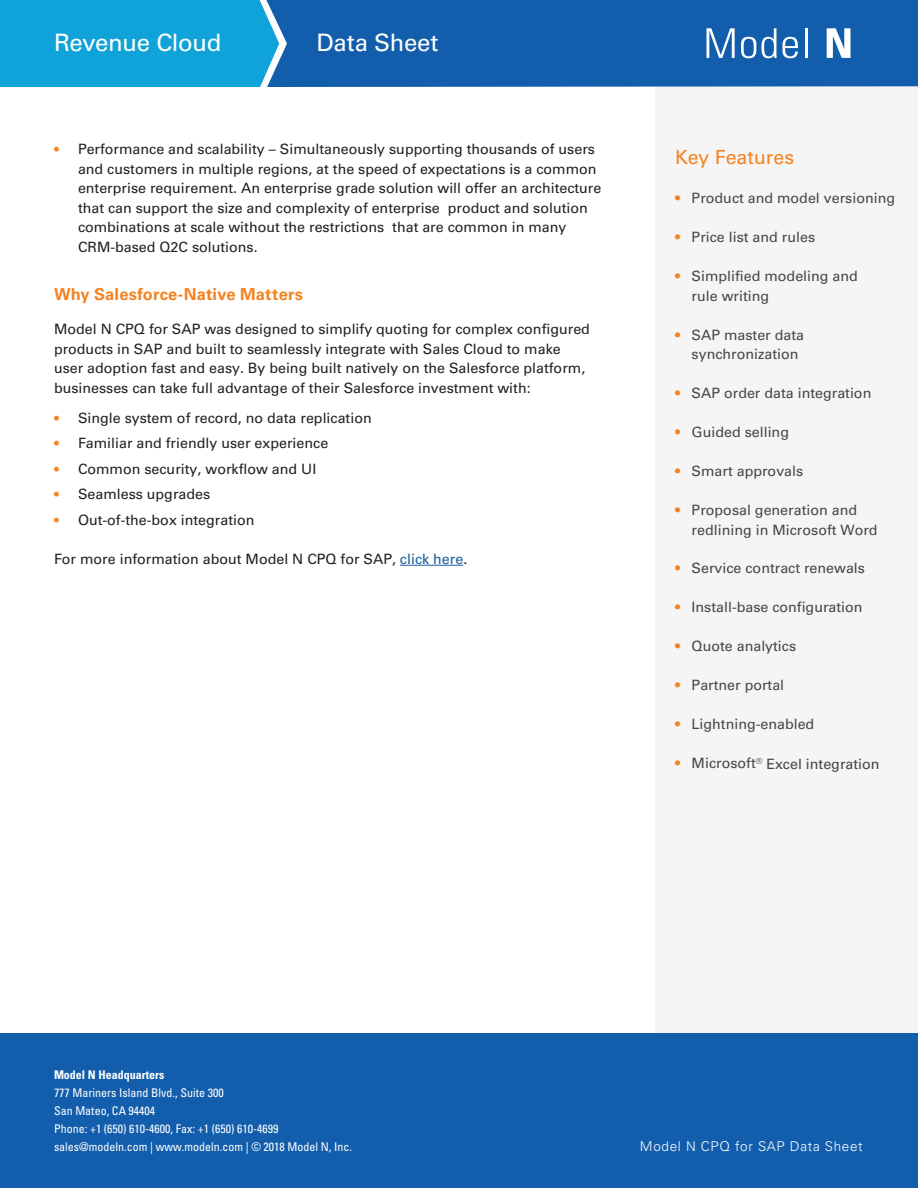
<style>
.page{position:relative;width:918px;height:1188px;background:#fff}
.page>*{position:absolute;margin:0;border:0;box-sizing:border-box;transform-origin:0 0}
.t1{font:24px "Univers LT Std";letter-spacing:-.015em;color:#fff}
.t2{font:19.5px "Univers LT Std";color:#f58320}
.t3{font:700 16.5px "Univers LT Std";letter-spacing:.01em;color:#f48220}
.t4{font:14.25px/19.5px "Univers LT Std";color:#231f20}
.t5{font:14.25px/19.5px "Univers LT Std";color:#454646}
.t6{font:300 13.5px "Univers LT Std";letter-spacing:.05em;color:#fff}
.t7{font:condensed 12px/18px "Univers LT Std";color:#fff}
.t8{font:700 condensed 12px "Univers LT Std";color:#fff}
.s1{font-size:13.5px;color:#f48220}
.s2{color:#175d9e}
.s3{color:#f48220}
</style>
<div class="page">
<div style="left:656px;top:76px;width:262px;height:994px;background:#f5f5f6"></div>
<hr style="left:400px;top:565px;width:63px;height:1px;background:#175d9e">
<div style="left:0;top:1034px;width:918px;height:154px;background:#135eac"></div>
<div style="left:279px;top:0;width:639px;height:87px;background:#135eac"></div>
<div style="left:0;top:0;width:279px;height:87px;background:#10a3d9"></div>
<svg style="left:706px;top:28px;width:29px;height:30px"></svg>
<svg style="left:741px;top:28px;width:57px;height:30px"></svg>
<hr style="left:805px;top:28px;width:2px;height:30px;background:#fff">
<svg style="left:827px;top:28px;width:23px;height:30px"></svg>
<h1 class="t1" style="left:54px;top:28px;width:169px">Revenue Cloud</h1>
<h1 class="t1" style="left:316px;top:28px;width:124px">Data Sheet</h1>
<p class="t4" style="left:78px;top:140px;width:525px;text-indent:-24px"><span class="s1">•</span> Performance and scalability – Simultaneously supporting thousands of users and customers in multiple regions, at the speed of expectations is a common enterprise requirement. An enterprise grade solution will offer an architecture that can support the size and complexity of enterprise product and solution combinations at scale without the restrictions that are common in many CRM-based Q2C solutions.</p>
<p class="t3" style="left:54px;top:284px;width:251px">Why Salesforce-Native Matters</p>
<p class="t4" style="left:54px;top:320px;width:537px">Model N CPQ for SAP was designed to simplify quoting for complex configured products in SAP and built to seamlessly integrate with Sales Cloud to make user adoption fast and easy. By being built natively on the Salesforce platform, businesses can take full advantage of their Salesforce investment with:</p>
<p class="t4" style="left:54px;top:408px;width:319px"><span class="s1">•</span> Single system of record, no data replication</p>
<p class="t4" style="left:54px;top:434px;width:276px"><span class="s1">•</span> Familiar and friendly user experience</p>
<p class="t4" style="left:54px;top:459px;width:264px"><span class="s1">•</span> Common security, workflow and UI</p>
<p class="t4" style="left:54px;top:485px;width:158px"><span class="s1">•</span> Seamless upgrades</p>
<p class="t4" style="left:54px;top:510px;width:202px"><span class="s1">•</span> Out-of-the-box integration</p>
<p class="t4" style="left:54px;top:549px;width:415px">For more information about Model N CPQ for SAP, <span class="s2">click here</span>.</p>
<h2 class="t2" style="left:675px;top:146px;width:121px">Key Features</h2>
<p class="t5" style="left:675px;top:188px;width:221px"><span class="s3">•</span> Product and model versioning</p>
<p class="t5" style="left:675px;top:227px;width:142px"><span class="s3">•</span> Price list and rules</p>
<p class="t5" style="left:692px;top:266px;width:168px;text-indent:-17px"><span class="s3">•</span> Simplified modeling and rule writing</p>
<p class="t5" style="left:692px;top:325px;width:114px;text-indent:-17px"><span class="s3">•</span> SAP master data synchronization</p>
<p class="t5" style="left:675px;top:383px;width:198px"><span class="s3">•</span> SAP order data integration</p>
<p class="t5" style="left:675px;top:422px;width:115px"><span class="s3">•</span> Guided selling</p>
<p class="t5" style="left:675px;top:461px;width:130px"><span class="s3">•</span> Smart approvals</p>
<p class="t5" style="left:692px;top:500px;width:188px;text-indent:-17px"><span class="s3">•</span> Proposal generation and redlining in Microsoft Word</p>
<p class="t5" style="left:675px;top:559px;width:191px"><span class="s3">•</span> Service contract renewals</p>
<p class="t5" style="left:675px;top:598px;width:189px"><span class="s3">•</span> Install-base configuration</p>
<p class="t5" style="left:675px;top:637px;width:123px"><span class="s3">•</span> Quote analytics</p>
<p class="t5" style="left:675px;top:676px;width:111px"><span class="s3">•</span> Partner portal</p>
<p class="t5" style="left:675px;top:715px;width:141px"><span class="s3">•</span> Lightning-enabled</p>
<p class="t5" style="left:675px;top:754px;width:206px"><span class="s3">•</span> Microsoft<sup>®</sup> Excel integration</p>
<p class="t8" style="left:54px;top:1068px;width:112px">Model N Headquarters</p>
<p class="t7" style="left:54px;top:1084px;width:300px">777 Mariners Island Blvd., Suite 300<br>San Mateo, CA 94404<br>Phone: +1 (650) 610-4600, Fax: +1 (650) 610-4699 sales@modeln.com | www.modeln.com | © 2018 Model N, Inc.</p>
<p class="t6" style="left:640px;top:1138px;width:224px">Model N CPQ for SAP Data Sheet</p>
</div>
